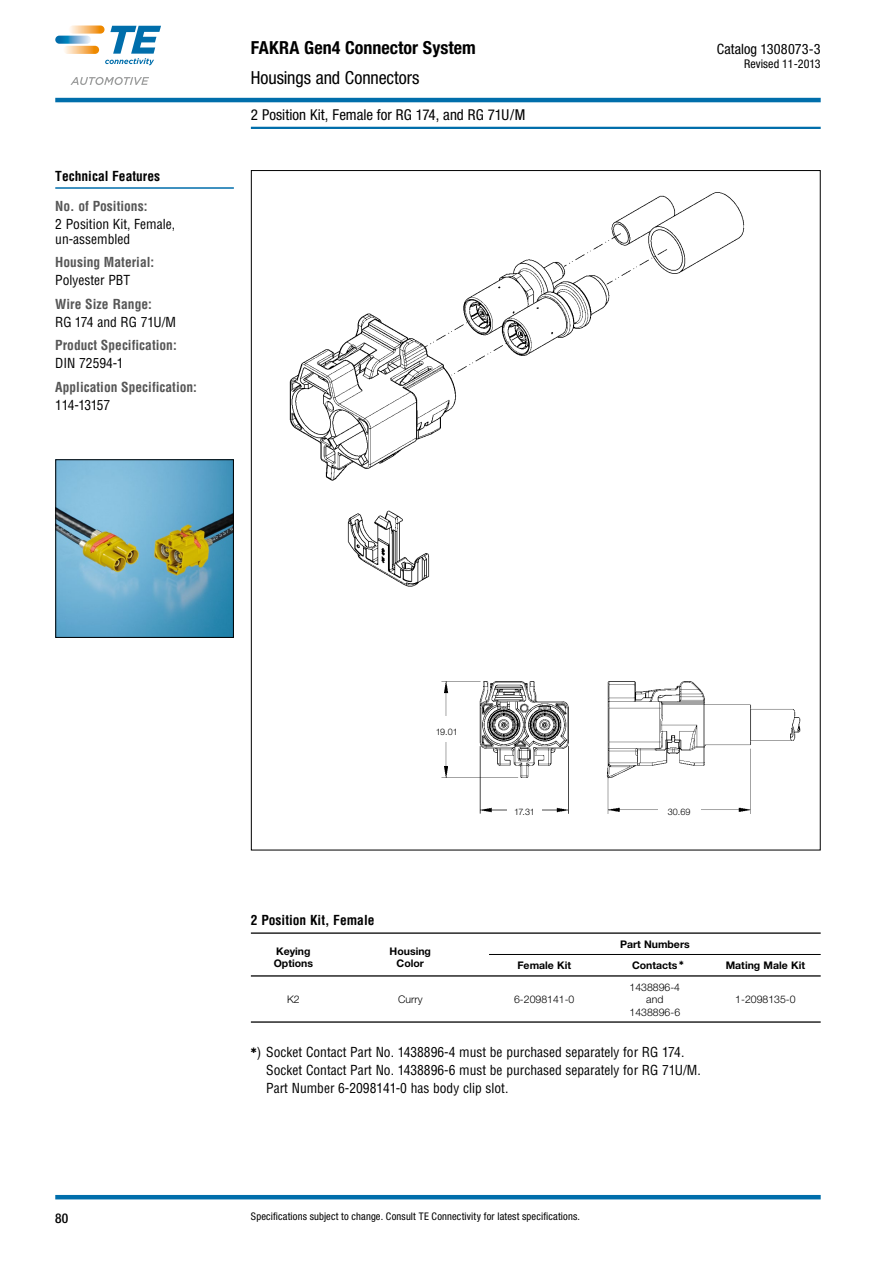
<style>
.page{position:relative;width:893px;height:1263px;background:#fff}
.page>*{position:absolute;margin:0;border:0;box-sizing:border-box;transform-origin:0 0}
.t1{font:700 condensed 18px "Helvetica Neue";color:#000}
.t2{font:condensed 18px "Helvetica Neue";letter-spacing:-.005em;color:#000}
.t3{font:condensed 15px "Helvetica Neue";color:#000}
.t4{font:condensed 14.25px "Helvetica Neue";letter-spacing:.005em;color:#000}
.t5{font:condensed 13.5px/18px "Helvetica";color:#000}
.t6{font:700 condensed 13.5px "Helvetica";color:#565656}
.t7{font:700 condensed 13.5px "Helvetica";color:#000}
.t8{font:condensed 13.5px "Helvetica";letter-spacing:-.035em;color:#000}
.t9{font:500 condensed 13.5px "Helvetica Neue";color:#000}
.t10{font:condensed 12px "Helvetica Neue";letter-spacing:.01em;color:#000}
.t11{font:condensed 10.5px "Helvetica Neue";letter-spacing:.015em;color:#000}
.t12{font:700 10.5px/12.8px "Helvetica Neue";color:#000;text-align:center}
.t13{font:300 10.5px "Helvetica Neue";color:#000}
.t14{font:300 9px "Helvetica Neue";letter-spacing:-.015em;color:#000}
</style>
<div class="page">
<svg style="left:70px;top:77px;width:79px;height:8px"></svg>
<svg style="left:69px;top:26px;width:36px;height:8px"></svg>
<svg style="left:63px;top:46px;width:36px;height:8px"></svg>
<svg style="left:55px;top:36px;width:36px;height:8px"></svg>
<svg style="left:105px;top:26px;width:56px;height:39px"></svg>
<hr style="left:55px;top:98px;width:766px;height:4px;background:#006eab">
<hr style="left:55px;top:1195px;width:766px;height:4px;background:#006eab">
<hr style="left:251px;top:127px;width:570px;height:2px;background:#006eab">
<hr style="left:55px;top:187px;width:179px;height:2px;background:#006eab">
<hr style="left:489px;top:954px;width:332px;height:1px;background:#000">
<hr style="left:251px;top:932px;width:570px;height:2px;background:#000">
<hr style="left:251px;top:975px;width:570px;height:1px;background:#000">
<hr style="left:251px;top:1021px;width:570px;height:2px;background:#000">
<img style="left:289px;top:192px;width:456px;height:395px">
<img style="left:441px;top:681px;width:360px;height:133px">
<div style="left:658px;top:801px;width:42px;height:17px;background:#fff"></div>
<div style="left:508px;top:801px;width:34px;height:17px;background:#fff"></div>
<div style="left:434px;top:716px;width:26px;height:26px;background:#fff"></div>
<img style="left:57px;top:461px;width:175px;height:175px">
<div style="left:55px;top:459px;width:179px;height:179px;border:1px solid #000"></div>
<p class="t7" style="left:55px;top:167px;width:106px">Technical Features</p>
<p class="t6" style="left:55px;top:197px;width:94px">No. of Positions:</p>
<p class="t5" style="left:55px;top:216px;width:121px;line-height:15px">2 Position Kit, Female, un-assembled</p>
<p class="t6" style="left:55px;top:254px;width:100px">Housing Material:</p>
<p class="t5" style="left:55px;top:271px;width:76px">Polyester PBT</p>
<p class="t6" style="left:55px;top:295px;width:98px">Wire Size Range:</p>
<p class="t5" style="left:55px;top:313px;width:122px">RG 174 and RG 71U/M</p>
<p class="t6" style="left:55px;top:337px;width:123px">Product Specification:</p>
<p class="t5" style="left:55px;top:354px;width:70px">DIN 72594-1</p>
<p class="t6" style="left:55px;top:378px;width:143px">Application Specification:</p>
<p class="t8" style="left:55px;top:396px;width:57px">114-13157</p>
<h1 class="t1" style="left:251px;top:37px;width:227px">FAKRA Gen4 Connector System</h1>
<h1 class="t2" style="left:251px;top:68px;width:170px">Housings and Connectors</h1>
<p class="t3" style="left:251px;top:106px;width:276px">2 Position Kit, Female for RG 174, and RG 71U/M</p>
<p class="t4" style="left:717px;top:40px;width:105px">Catalog 1308073-3</p>
<p class="t10" style="left:744px;top:57px;width:78px">Revised 11-2013</p>
<p class="t14" style="left:436px;top:726px;width:23px">19.01</p>
<p class="t7" style="left:251px;top:912px;width:125px">2 Position Kit, Female</p>
<p class="t12" style="left:274px;top:944px;width:41px;text-align:left">Keying<br>Options</p>
<p class="t12" style="left:390px;top:944px;width:43px">Housing<br>Color</p>
<p class="t14" style="left:514px;top:806px;width:22px">17.31</p>
<p class="t14" style="left:668px;top:806px;width:24px">30.69</p>
<p class="t12" style="left:620px;top:937px;width:71px">Part Numbers</p>
<p class="t12" style="left:517px;top:958px;width:55px">Female Kit</p>
<p class="t12" style="left:632px;top:958px;width:47px">Contacts</p>
<p class="t12" style="left:726px;top:958px;width:81px">Mating Male Kit</p>
<p class="t13" style="left:630px;top:980px;width:52px">1438896-4</p>
<p class="t13" style="left:287px;top:993px;width:14px">K2</p>
<p class="t13" style="left:398px;top:993px;width:26px">Curry</p>
<p class="t13" style="left:514px;top:993px;width:62px">6-2098141-0</p>
<p class="t13" style="left:646px;top:993px;width:19px">and</p>
<p class="t13" style="left:735px;top:993px;width:62px">1-2098135-0</p>
<p class="t13" style="left:630px;top:1006px;width:52px">1438896-6</p>
<p class="t5" style="left:266px;top:1043px;width:436px;text-indent:-10px">) Socket Contact Part No. 1438896-4 must be purchased separately for RG 174.<br>Socket Contact Part No. 1438896-6 must be purchased separately for RG 71U/M.<br>Part Number 6-2098141-0 has body clip slot.</p>
<p class="t9" style="left:55px;top:1210px;width:14px">80</p>
<p class="t11" style="left:251px;top:1210px;width:331px">Specifications subject to change. Consult TE Connectivity for latest specifications.</p>
</div>
